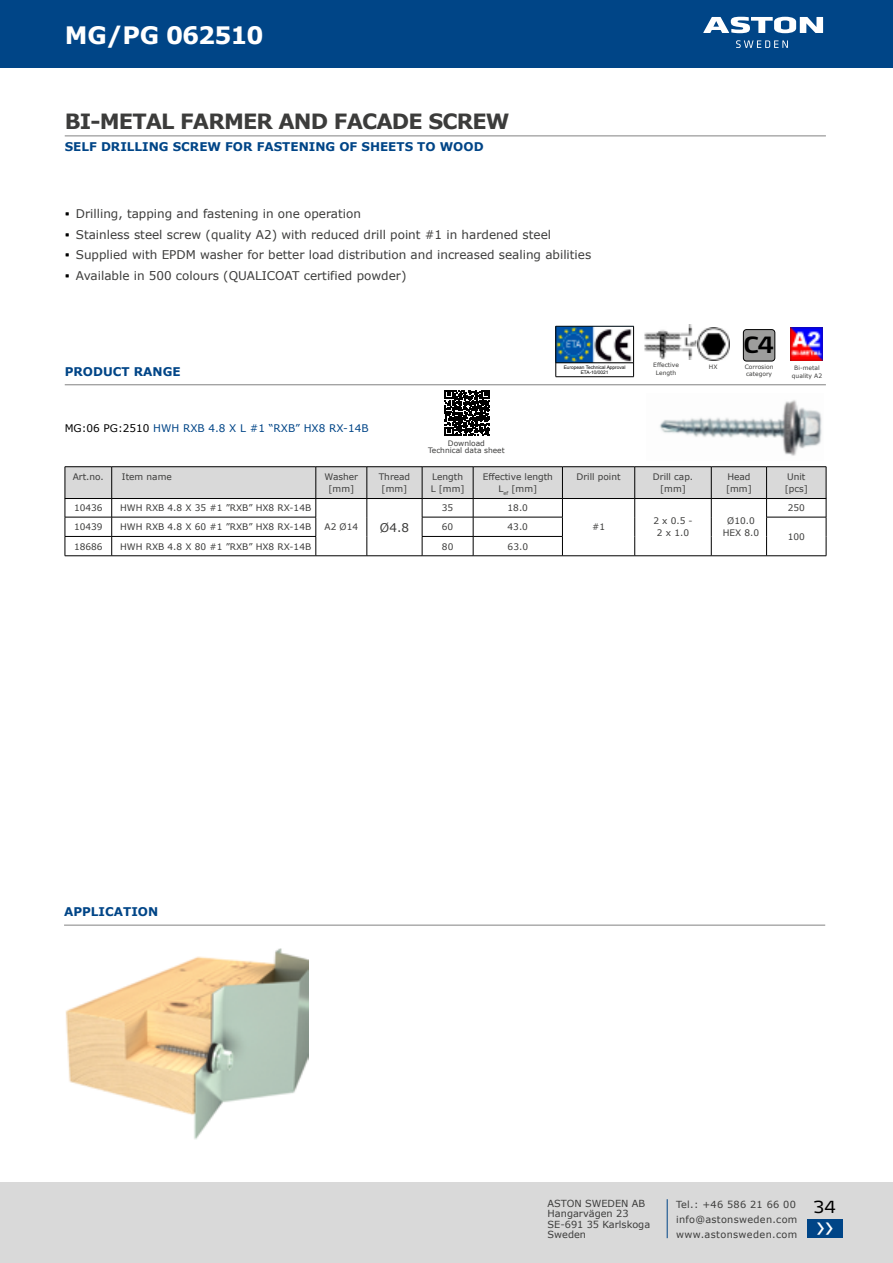
<style>
.page{position:relative;width:893px;height:1263px;background:#fff}
.page>*{position:absolute;margin:0;border:0;box-sizing:border-box;transform-origin:0 0}
.t1{font:33.3px "Myriad Pro";color:#fff}
.t2{font:700 24px "Verdana";letter-spacing:-.04em;color:#fff}
.t3{font:700 22.2px "Yara Max LF";color:#000}
.t4{font:700 21px "Verdana";letter-spacing:-.04em;color:#3c3c3b}
.t5{font:16.5px "Yara Max LF";color:#000}
.t6{font:12px "Verdana";color:#3c3c3b}
.t7{font:700 12px "Verdana";color:#004587}
.t8{font:10.5px "Verdana";color:#004587}
.t9{font:9.75px/15px "Verdana";letter-spacing:.03em;color:#3c3c3b}
.t10{font:9.75px/10.5px "Verdana";color:#3c3c3b}
.t11{font:9px/12px "Verdana";color:#3c3c3b;text-align:center}
.t12{font:7.5px/7.5px "Verdana";color:#3c3c3b;text-align:center}
.t13{font:6px/7.5px "Verdana";color:#3c3c3b;text-align:center}
.t14{font:4.8px/5.4px "Arial";color:#000;text-align:center}
.s1{font-family:"Yara Max LF";color:#000}
.s2{color:#000}
</style>
<div class="page">
<div style="left:0;top:0;width:893px;height:68px;background:#004587"></div>
<div style="left:0;top:1182px;width:893px;height:81px;background:#d9d9d9"></div>
<div style="left:807px;top:1219px;width:36px;height:19px;background:#004587"></div>
<svg style="left:703px;top:17px;width:120px;height:16px"></svg>
<svg style="left:736px;top:40px;width:52px;height:8px"></svg>
<hr style="left:65px;top:135px;width:761px;height:1px;background:#000">
<img style="left:659px;top:400px;width:163px;height:56px">
<img style="left:556px;top:327px;width:77px;height:36px">
<hr style="left:556px;top:326px;width:78px;height:1px;background:#001019">
<hr style="left:555px;top:326px;width:1px;height:37px;background:#000">
<hr style="left:633px;top:326px;width:1px;height:37px;background:#000">
<svg style="left:555px;top:363px;width:1px;height:14px"></svg>
<svg style="left:633px;top:363px;width:1px;height:13px"></svg>
<hr style="left:556px;top:363px;width:77px;height:1px;background:#000">
<hr style="left:556px;top:376px;width:78px;height:1px;background:#000">
<img style="left:644px;top:324px;width:52px;height:36px">
<img style="left:790px;top:328px;width:32px;height:32px">
<hr style="left:65px;top:384px;width:761px;height:1px;background:#000">
<img style="left:698px;top:328px;width:32px;height:32px">
<div style="left:743px;top:330px;width:32px;height:31px;background:#9d9d9c;border-radius:3px"></div>
<div style="left:743px;top:329px;width:32px;height:32px;border:1px solid #000;border-radius:3px"></div>
<img style="left:65px;top:948px;width:243px;height:192px">
<hr style="left:64px;top:925px;width:761px;height:1px;background:#000">
<svg style="left:445px;top:390px;width:45px;height:45px"></svg>
<svg style="left:65px;top:467px;width:762px;height:89px"></svg>
<hr style="left:65px;top:466px;width:47px;height:1px;background:#000">
<hr style="left:65px;top:467px;width:1px;height:31px;background:#000">
<hr style="left:112px;top:466px;width:204px;height:1px;background:#000">
<hr style="left:111px;top:467px;width:1px;height:31px;background:#000">
<hr style="left:316px;top:466px;width:51px;height:1px;background:#000">
<hr style="left:316px;top:467px;width:1px;height:31px;background:#000">
<hr style="left:367px;top:466px;width:55px;height:1px;background:#000">
<hr style="left:367px;top:467px;width:1px;height:31px;background:#000">
<hr style="left:422px;top:466px;width:51px;height:1px;background:#000">
<hr style="left:422px;top:467px;width:1px;height:31px;background:#000">
<hr style="left:473px;top:466px;width:89px;height:1px;background:#000">
<hr style="left:473px;top:467px;width:1px;height:31px;background:#000">
<hr style="left:562px;top:466px;width:73px;height:1px;background:#000">
<hr style="left:562px;top:467px;width:1px;height:31px;background:#000">
<hr style="left:635px;top:466px;width:76px;height:1px;background:#000">
<hr style="left:634px;top:467px;width:1px;height:31px;background:#000">
<hr style="left:711px;top:466px;width:56px;height:1px;background:#000">
<hr style="left:711px;top:467px;width:1px;height:31px;background:#000">
<hr style="left:767px;top:466px;width:59px;height:1px;background:#000">
<hr style="left:766px;top:467px;width:1px;height:31px;background:#000">
<hr style="left:826px;top:467px;width:1px;height:31px;background:#000">
<hr style="left:65px;top:498px;width:47px;height:1px;background:#000">
<hr style="left:112px;top:498px;width:204px;height:1px;background:#000">
<hr style="left:316px;top:498px;width:51px;height:1px;background:#000">
<hr style="left:367px;top:498px;width:55px;height:1px;background:#000">
<hr style="left:422px;top:498px;width:51px;height:1px;background:#000">
<hr style="left:473px;top:498px;width:89px;height:1px;background:#000">
<hr style="left:562px;top:498px;width:73px;height:1px;background:#000">
<hr style="left:635px;top:498px;width:76px;height:1px;background:#000">
<hr style="left:711px;top:498px;width:56px;height:1px;background:#000">
<hr style="left:767px;top:498px;width:59px;height:1px;background:#000">
<hr style="left:667px;top:1199px;width:1px;height:39px;background:#004587">
<h2 class="t2" style="left:65px;top:18px;width:200px">MG/PG 062510</h2>
<h3 class="t4" style="left:65px;top:106px;width:446px">BI-METAL FARMER AND FACADE SCREW</h3>
<h3 class="t7" style="left:65px;top:138px;width:420px">SELF DRILLING SCREW FOR FASTENING OF SHEETS TO WOOD</h3>
<h3 class="t6" style="left:65px;top:205px;width:298px"><span class="s1">•</span> Drilling, tapping and fastening in one operation</h3>
<h3 class="t6" style="left:65px;top:226px;width:488px"><span class="s1">•</span> Stainless steel screw (quality A2) with reduced drill point #1 in hardened steel</h3>
<h3 class="t6" style="left:65px;top:247px;width:528px"><span class="s1">•</span> Supplied with EPDM washer for better load distribution and increased sealing abilities</h3>
<h3 class="t6" style="left:65px;top:267px;width:343px"><span class="s1">•</span> Available in 500 colours (QUALICOAT certified powder)</h3>
<h3 class="t7" style="left:65px;top:363px;width:117px">PRODUCT RANGE</h3>
<p class="t8" style="left:65px;top:421px;width:305px"><span class="s2">MG:06 PG:2510</span> HWH RXB 4.8 X L #1 “RXB” HX8 RX-14B</p>
<p class="t12" style="left:428px;top:439px;width:78px">Download<br>Technical data sheet</p>
<p class="t14" style="left:564px;top:365px;width:64px">European Technical Approval<br>ETA-10/0021</p>
<h3 class="t3" style="left:743px;top:330px;width:33px">C4</h3>
<p class="t13" style="left:653px;top:361px;width:27px">Effective<br>Length</p>
<p class="t13" style="left:792px;top:364px;width:32px">Bi-metal quality A2</p>
<p class="t13" style="left:745px;top:363px;width:30px;text-align:left">Corrosion category</p>
<p class="t13" style="left:709px;top:363px;width:10px">HX</p>
<p class="t11" style="left:73px;top:470px;width:33px">Art.no.</p>
<p class="t11" style="left:122px;top:470px;width:51px">Item name</p>
<p class="t11" style="left:325px;top:470px;width:35px">Washer [mm]</p>
<p class="t11" style="left:379px;top:470px;width:33px">Thread [mm]</p>
<p class="t11" style="left:431px;top:470px;width:35px;text-align:left">Length<br>L [mm]</p>
<p class="t11" style="left:483px;top:470px;width:72px">Effective length<br>L<sub>ef</sub> [mm]</p>
<p class="t11" style="left:576px;top:470px;width:46px">Drill point</p>
<p class="t11" style="left:653px;top:470px;width:42px">Drill cap. [mm]</p>
<p class="t11" style="left:726px;top:470px;width:27px;text-align:left">Head [mm]</p>
<p class="t11" style="left:785px;top:470px;width:25px;text-align:left">Unit [pcs]</p>
<p class="t11" style="left:74px;top:502px;width:30px">10436</p>
<p class="t11" style="left:120px;top:502px;width:193px">HWH RXB 4.8 X 35 #1 ”RXB” HX8 RX-14B</p>
<p class="t11" style="left:442px;top:502px;width:13px">35</p>
<p class="t11" style="left:508px;top:502px;width:22px">18.0</p>
<p class="t11" style="left:325px;top:521px;width:35px">A2 Ø14</p>
<h3 class="t6" style="left:380px;top:519px;width:31px">Ø4.8</h3>
<p class="t11" style="left:74px;top:521px;width:30px">10439</p>
<p class="t11" style="left:120px;top:521px;width:193px">HWH RXB 4.8 X 60 #1 ”RXB” HX8 RX-14B</p>
<p class="t11" style="left:442px;top:521px;width:13px">60</p>
<p class="t11" style="left:508px;top:521px;width:22px">43.0</p>
<p class="t11" style="left:74px;top:540px;width:30px">18686</p>
<p class="t11" style="left:120px;top:540px;width:193px">HWH RXB 4.8 X 80 #1 ”RXB” HX8 RX-14B</p>
<p class="t11" style="left:442px;top:540px;width:13px">80</p>
<p class="t11" style="left:508px;top:540px;width:22px">63.0</p>
<p class="t11" style="left:592px;top:521px;width:15px">#1</p>
<p class="t11" style="left:653px;top:515px;width:41px">2 x 0.5 -<br>2 x 1.0</p>
<p class="t11" style="left:723px;top:515px;width:38px">Ø10.0<br>HEX 8.0</p>
<p class="t11" style="left:788px;top:502px;width:19px">250</p>
<p class="t11" style="left:788px;top:530px;width:19px">100</p>
<h3 class="t7" style="left:64px;top:904px;width:96px">APPLICATION</h3>
<p class="t10" style="left:548px;top:1198px;width:104px">ASTON SWEDEN AB<br>Hangarvägen 23<br>SE-691 35 Karlskoga<br>Sweden</p>
<p class="t9" style="left:676px;top:1197px;width:123px">Tel.: +46 586 21 66 00 info@astonsweden.com www.astonsweden.com</p>
<h3 class="t5" style="left:814px;top:1196px;width:24px">34</h3>
<h1 class="t1" style="left:816px;top:1205px;width:18px">››</h1>
</div>
